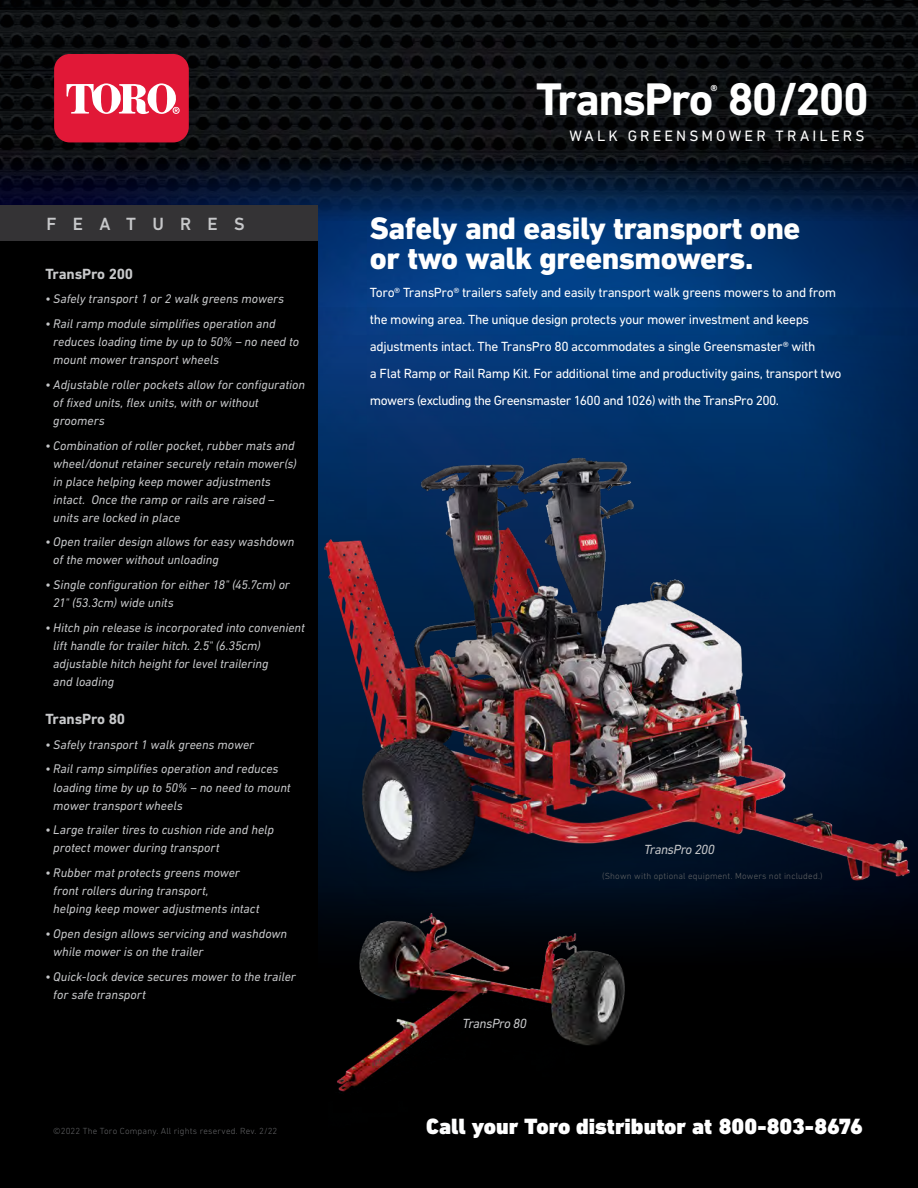
<style>
.page{position:relative;width:918px;height:1188px;background:#fff}
.page>*{position:absolute;margin:0;border:0;box-sizing:border-box;transform-origin:0 0}
.t1{font:700 46.5px "DIN Next LT Pro";letter-spacing:-.035em;color:#fff}
.t2{font:800 31.65px/30px "DIN Next LT Pro";letter-spacing:-.015em;color:#fff}
.t3{font:900 22.5px "DIN Next LT Pro";color:#fff}
.t4{font:500 18px "DIN Next LT Pro";letter-spacing:.905em;color:#c7c8ca}
.t5{font:700 16.35px "DIN Next LT Pro";color:#fff}
.t6{font:15.3px "DIN Next LT Pro";letter-spacing:.205em;color:#fff}
.t7{font:700 15px "DIN Next LT Pro";letter-spacing:-.01em;color:#c7c8ca}
.t8{font:13.5px/27px "DIN Next LT Pro";letter-spacing:-.03em;color:#fff}
.t9{font:italic 13.5px "DIN Next LT Pro";letter-spacing:-.035em;color:#c7c8ca}
.t10{font:italic 12.75px/18px "DIN Next LT Pro";letter-spacing:-.005em;color:#c7c8ca}
.t11{font:300 9px "DIN Next LT Pro";letter-spacing:.02em;color:#636466}
</style>
<div class="page">
<img style="left:318px;top:221px;width:600px;height:87px">
<img style="left:0;top:0;width:918px;height:221px">
<div style="left:54px;top:54px;width:135px;height:88px;background:#e11837;border-radius:16px"></div>
<svg style="left:67px;top:83px;width:113px;height:31px"></svg>
<svg style="left:318px;top:308px;width:600px;height:125px;background:#023571"></svg>
<div style="left:0;top:886px;width:918px;height:302px;background:#000"></div>
<div style="left:0;top:224px;width:318px;height:931px;background:#000"></div>
<div style="left:0;top:205px;width:318px;height:35px;background:#343335"></div>
<img style="left:318px;top:433px;width:600px;height:474px">
<img style="left:329px;top:882px;width:336px;height:210px">
<h3 class="t4" style="left:47px;top:213px;width:200px">FEATURES</h3>
<p class="t7" style="left:45px;top:265px;width:89px">TransPro 200</p>
<p class="t10" style="left:45px;top:290px;width:240px">• Safely transport 1 or 2 walk greens mowers</p>
<p class="t10" style="left:53px;top:315px;width:247px;text-indent:-8px">• Rail ramp module simplifies operation and reduces loading time by up to 50% – no need to mount mower transport wheels</p>
<p class="t10" style="left:53px;top:375px;width:253px;text-indent:-8px">• Adjustable roller pockets allow for configuration of fixed units, flex units, with or without groomers</p>
<p class="t10" style="left:53px;top:436px;width:245px;text-indent:-8px">• Combination of roller pocket, rubber mats and wheel/donut retainer securely retain mower(s) in place helping keep mower adjustments intact. Once the ramp or rails are raised – units are locked in place</p>
<p class="t10" style="left:53px;top:533px;width:243px;text-indent:-8px">• Open trailer design allows for easy washdown of the mower without unloading</p>
<p class="t10" style="left:53px;top:576px;width:238px;text-indent:-8px">• Single configuration for either 18" (45.7cm) or<br>21" (53.3cm) wide units</p>
<p class="t10" style="left:53px;top:619px;width:253px;text-indent:-8px">• Hitch pin release is incorporated into convenient lift handle for trailer hitch. 2.5" (6.35cm) adjustable hitch height for level trailering<br>and loading</p>
<p class="t7" style="left:45px;top:710px;width:81px">TransPro 80</p>
<p class="t10" style="left:45px;top:735px;width:210px">• Safely transport 1 walk greens mower</p>
<p class="t10" style="left:53px;top:760px;width:239px;text-indent:-8px">• Rail ramp simplifies operation and reduces loading time by up to 50% – no need to mount mower transport wheels</p>
<p class="t10" style="left:53px;top:821px;width:222px;text-indent:-8px">• Large trailer tires to cushion ride and help protect mower during transport</p>
<p class="t10" style="left:53px;top:864px;width:208px;text-indent:-8px">• Rubber mat protects greens mower front rollers during transport,<br>helping keep mower adjustments intact</p>
<p class="t10" style="left:53px;top:924px;width:235px;text-indent:-8px">• Open design allows servicing and washdown while mower is on the trailer</p>
<p class="t10" style="left:53px;top:967px;width:244px;text-indent:-8px">• Quick-lock device secures mower to the trailer for safe transport</p>
<p class="t11" style="left:53px;top:1125px;width:226px">©2022 The Toro Company. All rights reserved. Rev. 2/22</p>
<h1 class="t1" style="left:536px;top:72px;width:334px">TransPro 80/200</h1>
<p class="t5" style="left:710px;top:81px;width:9px">®</p>
<p class="t6" style="left:569px;top:127px;width:297px">WALK GREENSMOWER TRAILERS</p>
<h2 class="t2" style="left:370px;top:213px;width:432px">Safely and easily transport one or two walk greensmowers.</h2>
<p class="t8" style="left:370px;top:279px;width:473px">Toro® TransPro® trailers safely and easily transport walk greens mowers to and from the mowing area. The unique design protects your mower investment and keeps adjustments intact. The TransPro 80 accommodates a single Greensmaster® with<br>a Flat Ramp or Rail Ramp Kit. For additional time and productivity gains, transport two mowers (excluding the Greensmaster 1600 and 1026) with the TransPro 200.</p>
<p class="t9" style="left:644px;top:842px;width:72px">TransPro 200</p>
<p class="t9" style="left:463px;top:1016px;width:66px">TransPro 80</p>
<p class="t11" style="left:602px;top:871px;width:222px">(Shown with optional equipment. Mowers not included.)</p>
<h3 class="t3" style="left:426px;top:1113px;width:438px">Call your Toro distributor at 800-803-8676</h3>
</div>
